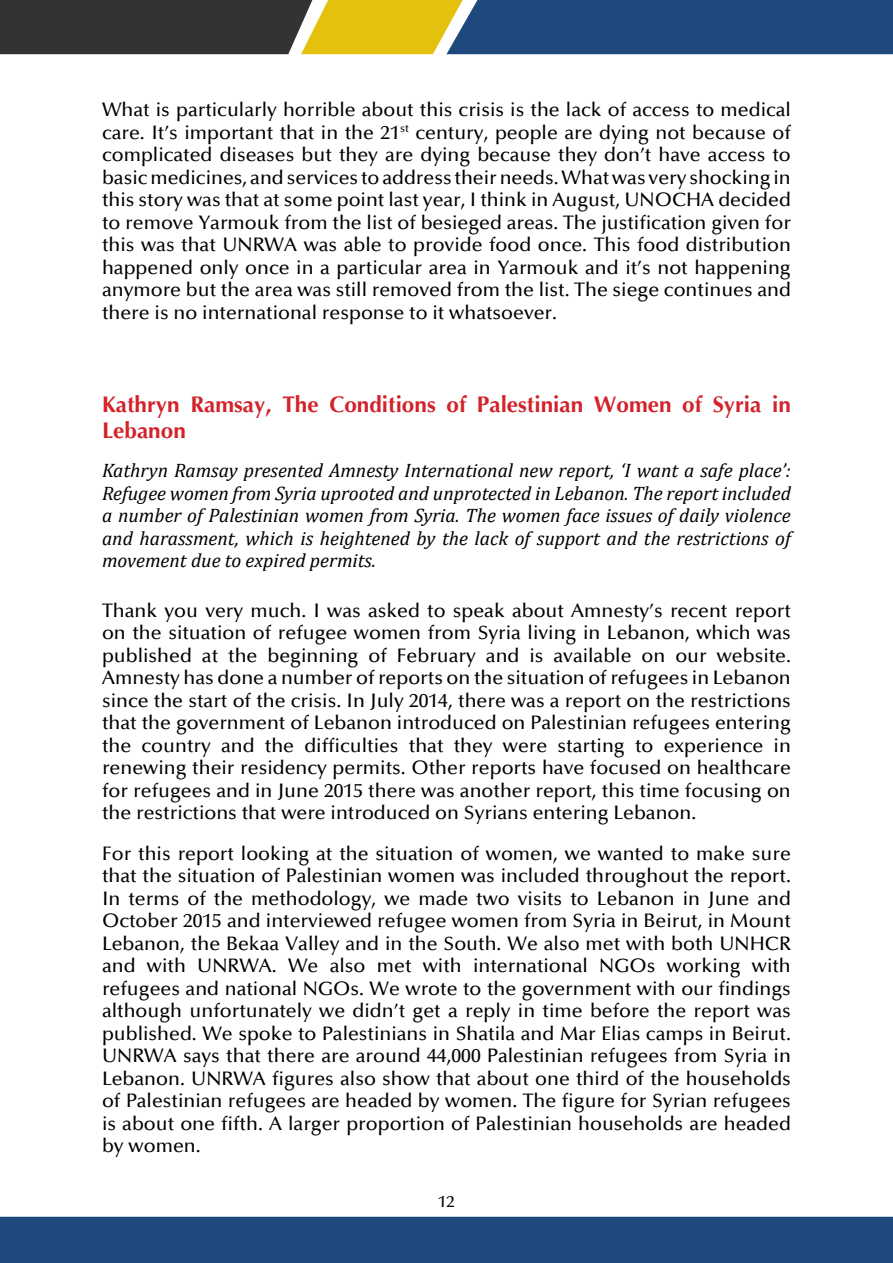
<style>
.page{position:relative;width:893px;height:1263px;background:#fff}
.page>*{position:absolute;margin:0;border:0;box-sizing:border-box;transform-origin:0 0}
.t1{font:italic 700 22.5px/25.8px "Optima";color:#d2232a}
.t2{font:500 19.5px/22.5px "Optima";color:#000;text-align:justify}
.t3{font:italic 19.5px/22.5px "Cambria";color:#000;text-align:justify}
.t4{font:500 16.5px "Optima";color:#000}
</style>
<div class="page">
<div style="left:0;top:1217px;width:893px;height:46px;background:#1f497d"></div>
<svg style="left:0;top:0;width:893px;height:54px;background:#4a5957"></svg>
<p class="t2" style="left:102px;top:99px;width:690px">What is particularly horrible about this crisis is the lack of access to medical care. It’s important that in the 21<sup>st</sup> century, people are dying not because of complicated diseases but they are dying because they don’t have access to basic medicines, and services to address their needs. What was very shocking in this story was that at some point last year, I think in August, UNOCHA decided to remove Yarmouk from the list of besieged areas. The justification given for this was that UNRWA was able to provide food once. This food distribution happened only once in a particular area in Yarmouk and it’s not happening anymore but the area was still removed from the list. The siege continues and there is no international response to it whatsoever.</p>
<p class="t1" style="left:102px;top:392px;width:690px">Kathryn Ramsay, The Conditions of Palestinian Women of Syria in<br>Lebanon</p>
<p class="t3" style="left:102px;top:458px;width:690px">Kathryn Ramsay presented Amnesty International new report, ‘I want a safe place’:<br>Refugee women from Syria uprooted and unprotected in Lebanon. The report included a number of Palestinian women from Syria. The women face issues of daily violence and harassment, which is heightened by the lack of support and the restrictions of movement due to expired permits.</p>
<p class="t2" style="left:102px;top:599px;width:690px">Thank you very much. I was asked to speak about Amnesty’s recent report on the situation of refugee women from Syria living in Lebanon, which was published at the beginning of February and is available on our website.<br>Amnesty has done a number of reports on the situation of refugees in Lebanon since the start of the crisis. In July 2014, there was a report on the restrictions that the government of Lebanon introduced on Palestinian refugees entering the country and the difficulties that they were starting to experience in renewing their residency permits. Other reports have focused on healthcare for refugees and in June 2015 there was another report, this time focusing on the restrictions that were introduced on Syrians entering Lebanon.</p>
<p class="t2" style="left:102px;top:842px;width:690px">For this report looking at the situation of women, we wanted to make sure that the situation of Palestinian women was included throughout the report.<br>In terms of the methodology, we made two visits to Lebanon in June and October 2015 and interviewed refugee women from Syria in Beirut, in Mount Lebanon, the Bekaa Valley and in the South. We also met with both UNHCR and with UNRWA. We also met with international NGOs working with refugees and national NGOs. We wrote to the government with our findings although unfortunately we didn’t get a reply in time before the report was published. We spoke to Palestinians in Shatila and Mar Elias camps in Beirut.<br>UNRWA says that there are around 44,000 Palestinian refugees from Syria in Lebanon. UNRWA figures also show that about one third of the households of Palestinian refugees are headed by women. The figure for Syrian refugees is about one fifth. A larger proportion of Palestinian households are headed by women.</p>
<p class="t4" style="left:438px;top:1192px;width:18px">12</p>
</div>
